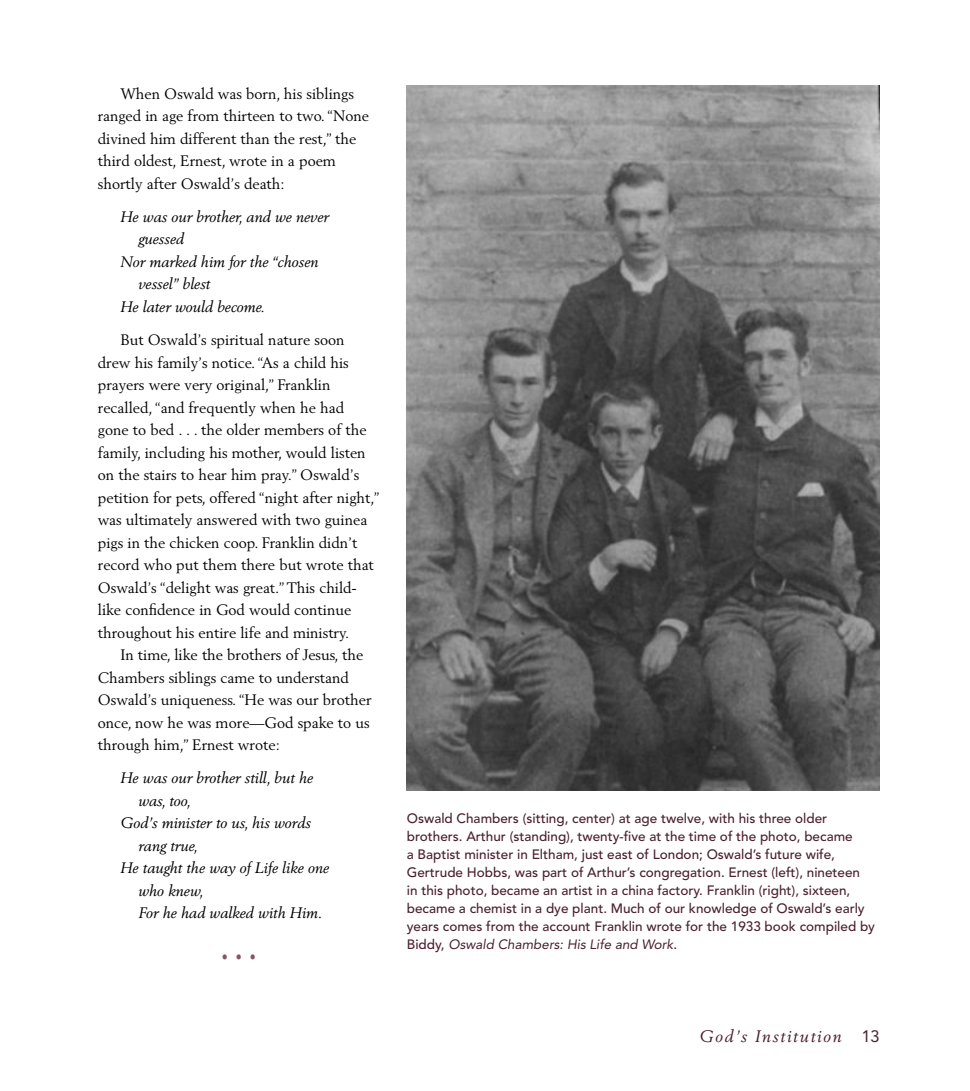
<style>
.page{position:relative;width:970px;height:1091px;background:#fff}
.page>*{position:absolute;margin:0;border:0;box-sizing:border-box;transform-origin:0 0}
.t1{font:italic 16.5px "Berling LT Std";letter-spacing:.1em;color:#4a202d}
.t2{font:15px/22.5px "Berling LT Std";color:#000}
.t3{font:italic 15px "Berling LT Std";color:#000}
.t4{font:300 14.4px "Avenir LT Std";color:#875562;scale:.83 1}
.t5{font:500 13.5px/18px "Avenir LT Std";color:#4a202d}
.s1{font-weight:400;font-style:italic}
.s2{font-family:"Avenir LT Std";font-style:normal}
</style>
<div class="page">
<img style="left:406px;top:85px;width:473px;height:705px">
<p class="t2" style="left:98px;top:82px;width:272px;text-indent:22px">When Oswald was born, his siblings ranged in age from thirteen to two. “None divined him different than the rest,” the third oldest, Ernest, wrote in a poem shortly after Oswald’s death:</p>
<p class="t3" style="left:120px;top:208px;width:210px">He was our brother, and we never</p>
<p class="t3" style="left:138px;top:230px;width:47px">guessed</p>
<p class="t3" style="left:120px;top:253px;width:200px">Nor marked him for the “chosen</p>
<p class="t3" style="left:138px;top:275px;width:73px">vessel” blest</p>
<p class="t3" style="left:120px;top:298px;width:146px">He later would become.</p>
<p class="t2" style="left:98px;top:328px;width:283px;text-indent:22px">But Oswald’s spiritual nature soon drew his family’s notice. “As a child his prayers were very original,” Franklin recalled, “and frequently when he had<br>gone to bed . . . the older members of the family, including his mother, would listen on the stairs to hear him pray.” Oswald’s petition for pets, offered “night after night,” was ultimately answered with two guinea pigs in the chicken coop. Franklin didn’t record who put them there but wrote that Oswald’s “delight was great.” This child&shy;like confidence in God would continue throughout his entire life and ministry.</p>
<p class="t2" style="left:98px;top:643px;width:275px;text-indent:22px">In time, like the brothers of Jesus, the Chambers siblings came to understand Oswald’s uniqueness. “He was our brother once, now he was more—God spake to us through him,” Ernest wrote:</p>
<p class="t3" style="left:120px;top:769px;width:194px">He was our brother still, but he</p>
<p class="t3" style="left:138px;top:791px;width:54px">was, too,</p>
<p class="t3" style="left:120px;top:814px;width:192px">God’s minister to us, his words</p>
<p class="t3" style="left:138px;top:836px;width:61px">rang true,</p>
<p class="t3" style="left:120px;top:859px;width:210px">He taught the way of Life like one</p>
<p class="t3" style="left:138px;top:881px;width:67px">who knew,</p>
<p class="t3" style="left:138px;top:904px;width:185px">For he had walked with Him.</p>
<p class="t4" style="left:222px;top:948px;width:42px">• • •</p>
<p class="t5" style="left:406px;top:809px;width:469px">Oswald Chambers (sitting, center) at age twelve, with his three older brothers. Arthur (standing), twenty-five at the time of the photo, became<br>a Baptist minister in Eltham, just east of London; Oswald’s future wife, Gertrude Hobbs, was part of Arthur’s congregation. Ernest (left), nineteen<br>in this photo, became an artist in a china factory. Franklin (right), sixteen, became a chemist in a dye plant. Much of our knowledge of Oswald’s early years comes from the account Franklin wrote for the 1933 book compiled by Biddy, <span class="s1">Oswald Chambers: His Life and Work</span>.</p>
<p class="t1" style="left:699px;top:1025px;width:182px">God’s Institution <span class="s2">13</span></p>
</div>
